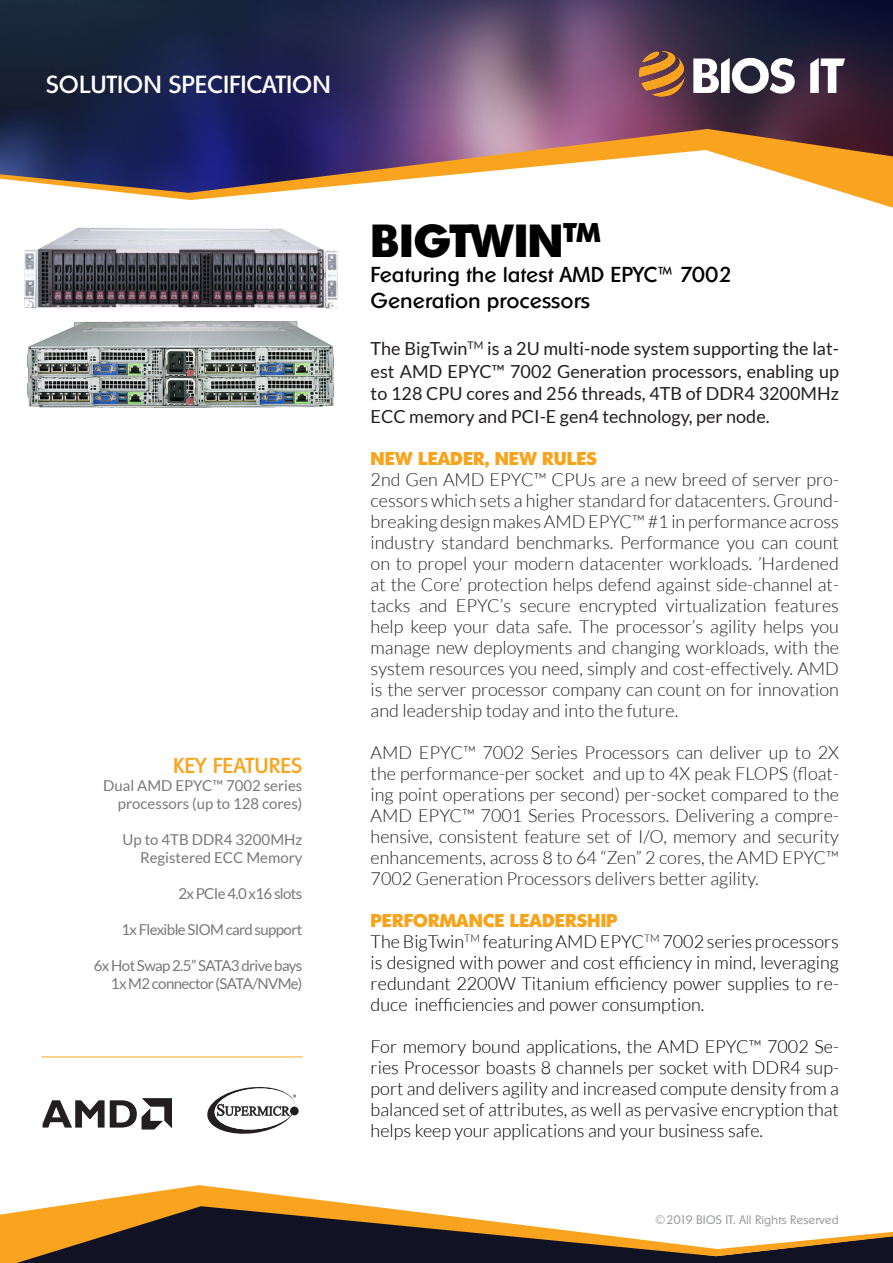
<style>
.page{position:relative;width:893px;height:1263px;background:#fff}
.page>*{position:absolute;margin:0;border:0;box-sizing:border-box;transform-origin:0 0}
.t1{font:700 45px "Ornitons TS";color:#000}
.t2{font:24px "Ornitons TS";color:#fff}
.sub_header{font:21px "Ornitons TS";color:#000}
.t3{font:21px "Ornitons TS";color:#f9a31b}
.t4{font:300 18px/21px "Lato";color:#231f20;text-align:justify}
.t5{font:300 18px/21px "Lato";color:#000;text-align:justify}
.t6{font:18px/22.5px "Lato";color:#231f20;text-align:justify}
.t7{font:700 18px "Ornitons TS";color:#f9a31b}
.t8{font:15px "Lato";letter-spacing:-.04em;color:#797878}
.t9{font:15px/18px "Lato";color:#797878;text-align:right}
.t10{font:300 12px "Ornitons TS";color:#989999}
</style>
<div class="page">
<img style="left:0;top:0;width:893px;height:129px">
<svg style="left:0;top:129px;width:893px;height:79px"></svg>
<svg style="left:693px;top:58px;width:102px;height:36px"></svg>
<svg style="left:810px;top:58px;width:35px;height:35px"></svg>
<svg style="left:639px;top:51px;width:47px;height:46px;background:#a2683c"></svg>
<img style="left:19px;top:137px;width:322px;height:163px">
<svg style="left:207px;top:1087px;width:90px;height:47px"></svg>
<svg style="left:42px;top:1098px;width:130px;height:32px"></svg>
<hr style="left:41px;top:1056px;width:261px;height:1px;background:#f9a31b">
<svg style="left:0;top:1185px;width:893px;height:78px"></svg>
<img style="left:24px;top:300px;width:313px;height:108px">
<p class="t2" style="left:46px;top:70px;width:286px">SOLUTION SPECIFICATION</p>
<p class="t3" style="left:173px;top:753px;width:131px">KEY FEATURES</p>
<p class="t9" style="left:103px;top:776px;width:201px">Dual AMD EPYC™ 7002 series processors (up to 128 cores)</p>
<p class="t9" style="left:123px;top:830px;width:181px">Up to 4TB DDR4 3200MHz<br>Registered ECC Memory</p>
<p class="t8" style="left:178px;top:885px;width:126px">2x PCIe 4.0 x16 slots</p>
<p class="t8" style="left:121px;top:921px;width:183px">1x Flexible SIOM card support</p>
<p class="t8" style="left:94px;top:957px;width:210px">6x Hot Swap 2.5” SATA3 drive bays</p>
<p class="t8" style="left:111px;top:975px;width:193px">1x M2 connector (SATA/NVMe)</p>
<p class="t1" style="left:371px;top:213px;width:231px">BIGTWIN<sup>TM</sup></p>
<p class="sub_header" style="left:371px;top:262px;width:363px">Featuring the latest AMD EPYC™ 7002</p>
<p class="sub_header" style="left:371px;top:288px;width:221px">Generation processors</p>
<p class="t6" style="left:371px;top:337px;width:470px">The BigTwin<sup>TM</sup> is a 2U multi-node system supporting the lat&shy;est AMD EPYC™ 7002 Generation processors, enabling up to 128 CPU cores and 256 threads, 4TB of DDR4 3200MHz ECC memory and PCI-E gen4 technology, per node.</p>
<p class="t7" style="left:371px;top:447px;width:228px">NEW LEADER, NEW RULES</p>
<p class="t4" style="left:371px;top:469px;width:470px">2nd Gen AMD EPYC™ CPUs are a new breed of server pro&shy;cessors which sets a higher standard for datacenters. Ground&shy;breaking design makes AMD EPYC™ #1 in performance across industry standard benchmarks. Performance you can count on to propel your modern datacenter workloads. ’Hardened at the Core’ protection helps defend against side-channel at&shy;tacks and EPYC’s secure encrypted virtualization features help keep your data safe. The processor’s agility helps you manage new deployments and changing workloads, with the system resources you need, simply and cost-effectively. AMD is the server processor company can count on for innovation and leadership today and into the future.</p>
<p class="t4" style="left:371px;top:742px;width:470px">AMD EPYC™ 7002 Series Processors can deliver up to 2X the performance-per socket and up to 4X peak FLOPS (float&shy;ing point operations per second) per-socket compared to the AMD EPYC™ 7001 Series Processors. Delivering a compre&shy;hensive, consistent feature set of I/O, memory and security enhancements, across 8 to 64 “Zen” 2 cores, the AMD EPYC™ 7002 Generation Processors delivers better agility.</p>
<p class="t7" style="left:371px;top:909px;width:248px">PERFORMANCE LEADERSHIP</p>
<p class="t5" style="left:371px;top:931px;width:470px">The BigTwin<sup>TM</sup> featuring AMD EPYC<sup>TM</sup> 7002 series processors is designed with power and cost efficiency in mind, leveraging redundant 2200W Titanium efficiency power supplies to re&shy;duce inefficiencies and power consumption.</p>
<p class="t5" style="left:371px;top:1036px;width:470px">For memory bound applications, the AMD EPYC™ 7002 Se&shy;ries Processor boasts 8 channels per socket with DDR4 sup&shy;port and delivers agility and increased compute density from a balanced set of attributes, as well as pervasive encryption that helps keep your applications and your business safe.</p>
<p class="t10" style="left:655px;top:1213px;width:185px">©2019 BIOS IT. All Rights Reserved</p>
</div>
